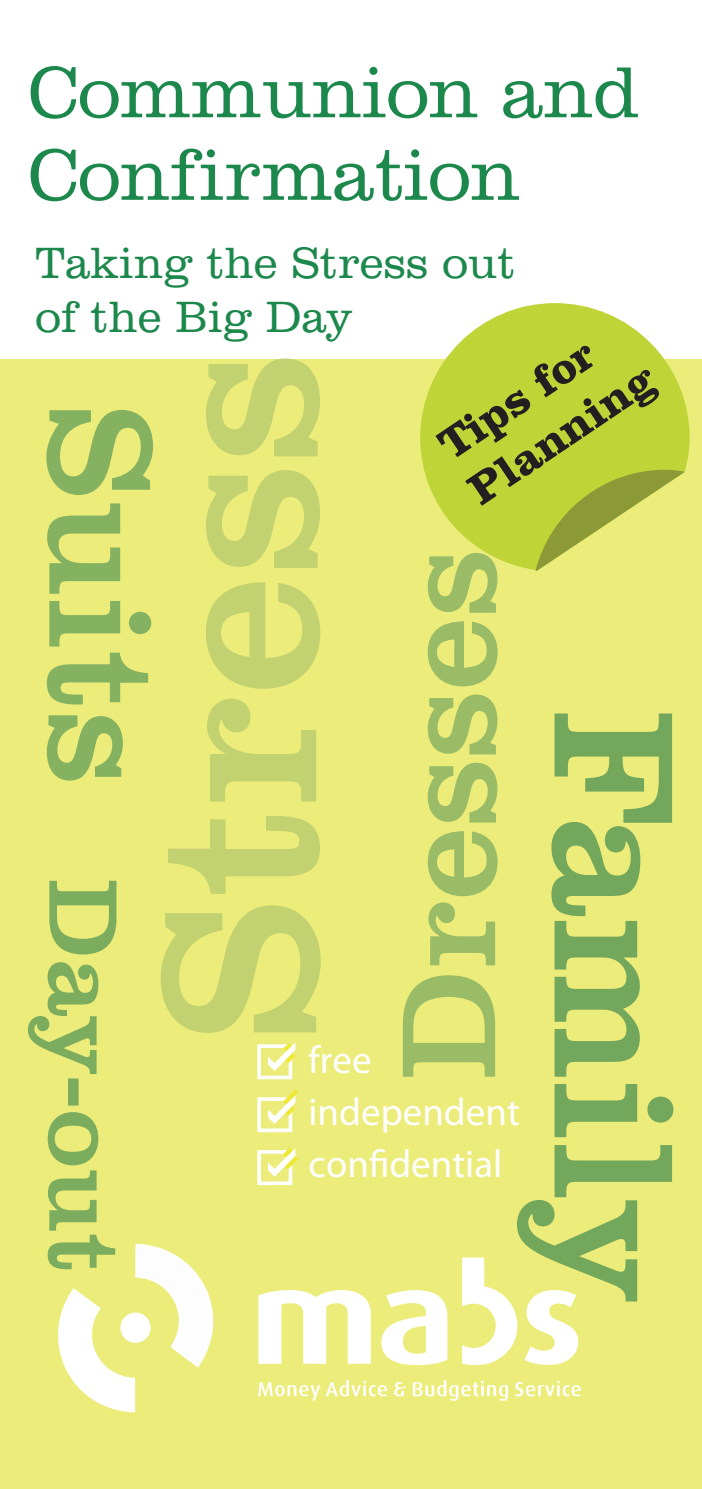
<style>
.page{position:relative;width:702px;height:1489px;background:#fff}
.page>*{position:absolute;margin:0;border:0;box-sizing:border-box;transform-origin:0 0}
.t1{font:300 75px/82.5px "Clarendon";color:#1c884c}
.t2{font:300 45px/54px "Clarendon BT";color:#1c884c}
.t3{font:700 45px/54px "Clarendon";color:#231f20}
.t4{font:39px/51.8px "Clarendon";color:#fff}
</style>
<div class="page">
<div style="left:0;top:326px;width:702px;height:1162px;background:#ecec7b"></div>
<svg style="left:258px;top:1382px;width:62px;height:18px"></svg>
<svg style="left:326px;top:1380px;width:61px;height:16px"></svg>
<svg style="left:394px;top:1382px;width:12px;height:14px"></svg>
<svg style="left:413px;top:1380px;width:95px;height:20px"></svg>
<svg style="left:515px;top:1381px;width:66px;height:15px"></svg>
<svg style="left:524px;top:1301px;width:54px;height:63px"></svg>
<svg style="left:258px;top:1290px;width:113px;height:73px"></svg>
<svg style="left:381px;top:1290px;width:66px;height:74px"></svg>
<svg style="left:462px;top:1257px;width:55px;height:107px"></svg>
<svg style="left:58px;top:1244px;width:156px;height:168px"></svg>
<div style="left:0;top:0;width:702px;height:358px;background:#fff"></div>
<svg style="left:420px;top:303px;width:269px;height:267px;fill:#bfd437"></svg>
<svg style="left:535px;top:469px;width:149px;height:102px"></svg>
<svg style="left:257px;top:1043px;width:38px;height:37px"></svg>
<svg style="left:257px;top:1089px;width:41px;height:44px"></svg>
<svg style="left:257px;top:1148px;width:41px;height:38px"></svg>
<img style="left:517px;top:713px;width:156px;height:588px">
<img style="left:403px;top:553px;width:94px;height:523px">
<img style="left:161px;top:358px;width:160px;height:674px">
<img style="left:46px;top:410px;width:107px;height:370px">
<img style="left:28px;top:880px;width:88px;height:389px">
<h1 class="t1" style="left:28px;top:59px;width:612px">Communion and<br>Confirmation</h1>
<p class="t2" style="left:35px;top:236px;width:482px">Taking the Stress out of the Big Day</p>
<p class="t3" style="left:430px;top:430px;width:217px;rotate:-34deg">Tips for<br>Planning</p>
<p class="t4" style="left:308px;top:1038px;width:213px">free independent confidential</p>
</div>
